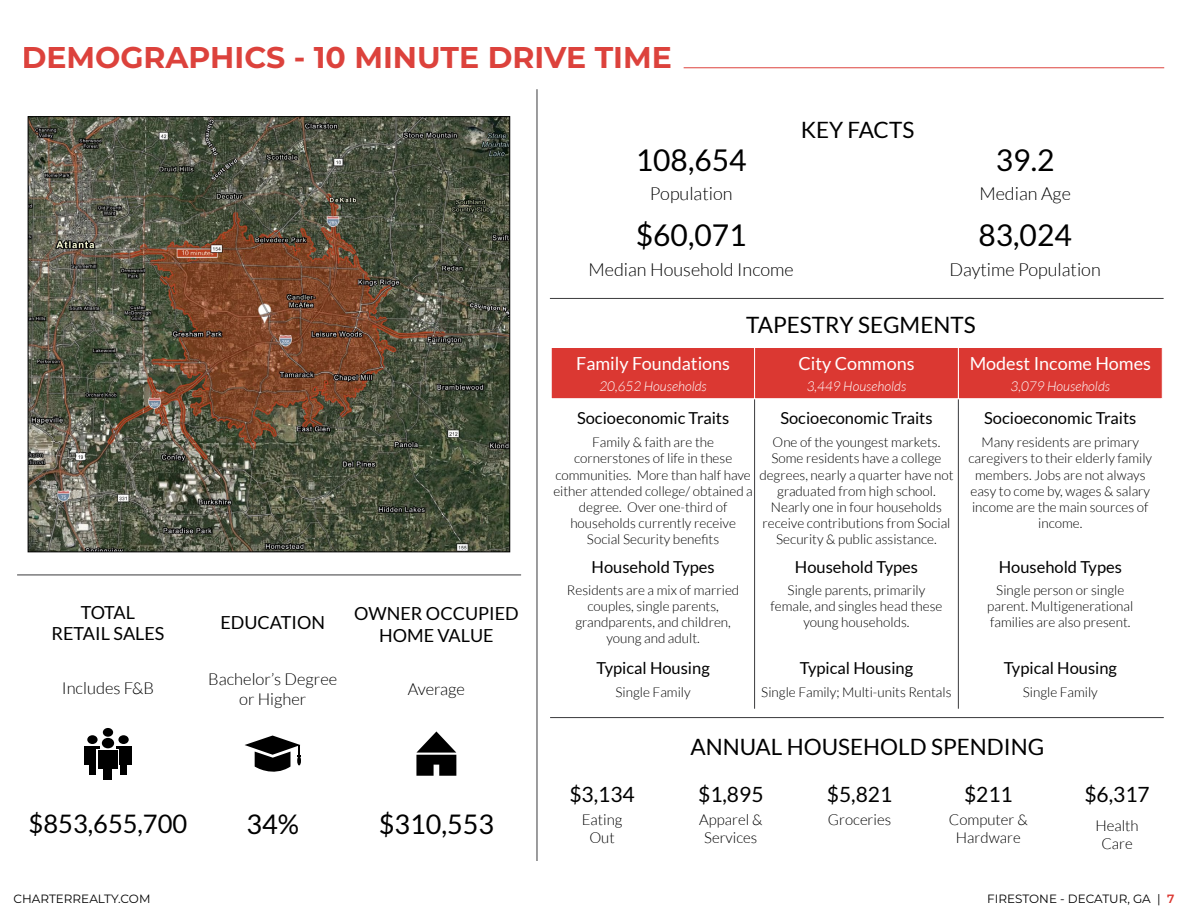
<style>
.page{position:relative;width:1188px;height:918px;background:#fff}
.page>*{position:absolute;margin:0;border:0;box-sizing:border-box;transform-origin:0 0}
.t1{font:700 30px "Montserrat";color:#db3832}
.t2{font:30px "Lato";color:#000}
.t3{font:27px "Lato";color:#000}
.t4{font:25.5px "Lato";color:#000}
.t5{font:22.5px "Lato";color:#000}
.t6{font:21px "Lato";color:#000}
.t7{font:300 18px "Lato";color:#000}
.t8{font:18px/21.6px "Lato";color:#000;text-align:center}
.t9{font:18px "Lato";color:#fff}
.t10{font:16.5px "Lato";color:#000}
.t11{font:300 16.5px/19.8px "Lato";color:#000;text-align:center}
.t12{font:300 15px/18px "Lato";color:#000;text-align:center}
.t13{font:300 13.5px/16.2px "Lato";color:#000;text-align:center}
.t14{font:italic 300 13.5px "Lato";color:#fff}
.t15{font:12px "Montserrat";color:#000}
.s1{font-weight:600;color:#db3832}
</style>
<div class="page">
<hr style="left:684px;top:67px;width:480px;height:1px;background:#db3832">
<hr style="left:550px;top:298px;width:614px;height:1px;background:#3a3a3c">
<hr style="left:537px;top:89px;width:1px;height:772px;background:#3a3a3c">
<hr style="left:550px;top:717px;width:614px;height:1px;background:#3a3a3c">
<hr style="left:17px;top:575px;width:504px;height:1px;background:#3a3a3c">
<div style="left:103px;top:728px;width:10px;height:9px;background:#000;border-radius:50%"></div>
<div style="left:118px;top:735px;width:11px;height:9px;background:#000;border-radius:50%"></div>
<div style="left:87px;top:735px;width:11px;height:9px;background:#000;border-radius:50%"></div>
<div style="left:85px;top:746px;width:15px;height:19px;background:#000"></div>
<div style="left:116px;top:746px;width:15px;height:19px;background:#000"></div>
<div style="left:89px;top:756px;width:7px;height:19px;background:#000"></div>
<div style="left:120px;top:756px;width:7px;height:19px;background:#000"></div>
<div style="left:102px;top:738px;width:12px;height:10px;background:#000;border-radius:50%"></div>
<div style="left:97px;top:749px;width:22px;height:20px;background:#fff"></div>
<div style="left:98px;top:750px;width:20px;height:19px;background:#000"></div>
<div style="left:104px;top:761px;width:8px;height:18px;background:#000"></div>
<svg style="left:245px;top:736px;width:56px;height:36px"></svg>
<svg style="left:416px;top:731px;width:40px;height:45px"></svg>
<hr style="left:754px;top:347px;width:1px;height:362px;background:#3a3a3c">
<hr style="left:958px;top:347px;width:1px;height:362px;background:#3a3a3c">
<div style="left:551px;top:347px;width:204px;height:52px;background:#db3832;border:1px solid #fff"></div>
<img style="left:30px;top:118px;width:478px;height:432px">
<div style="left:754px;top:347px;width:205px;height:52px;background:#db3832;border:1px solid #fff"></div>
<div style="left:958px;top:347px;width:204px;height:52px;background:#db3832;border:1px solid #fff"></div>
<h1 class="t1" style="left:22px;top:36px;width:652px">DEMOGRAPHICS - 10 MINUTE DRIVE TIME</h1>
<h3 class="t5" style="left:801px;top:118px;width:115px">KEY FACTS</h3>
<h1 class="t2" style="left:636px;top:143px;width:112px">108,654</h1>
<h1 class="t2" style="left:996px;top:143px;width:60px">39.2</h1>
<h3 class="t7" style="left:650px;top:184px;width:84px">Population</h3>
<h3 class="t7" style="left:979px;top:184px;width:93px">Median Age</h3>
<h1 class="t2" style="left:636px;top:218px;width:112px">$60,071</h1>
<h1 class="t2" style="left:978px;top:218px;width:95px">83,024</h1>
<h3 class="t7" style="left:589px;top:260px;width:207px">Median Household Income</h3>
<h3 class="t7" style="left:949px;top:260px;width:153px">Daytime Population</h3>
<h3 class="t5" style="left:746px;top:312px;width:231px">TAPESTRY SEGMENTS</h3>
<h3 class="t9" style="left:576px;top:354px;width:155px">Family Foundations</h3>
<p class="t14" style="left:599px;top:379px;width:109px">20,652 Households</p>
<p class="t10" style="left:577px;top:409px;width:154px">Socioeconomic Traits</p>
<p class="t13" style="left:553px;top:434px;width:201px">Family &amp; faith are the cornerstones of life in these communities. More than half have either attended college/ obtained a degree. Over one-third of households currently receive<br>Social Security benefits</p>
<h3 class="t9" style="left:798px;top:354px;width:118px">City Commons</h3>
<p class="t14" style="left:807px;top:379px;width:101px">3,449 Households</p>
<p class="t10" style="left:780px;top:409px;width:154px">Socioeconomic Traits</p>
<p class="t13" style="left:759px;top:434px;width:196px">One of the youngest markets.<br>Some residents have a college degrees, nearly a quarter have not graduated from high school.<br>Nearly one in four households receive contributions from Social<br>Security &amp; public assistance.</p>
<h3 class="t9" style="left:970px;top:354px;width:183px">Modest Income Homes</h3>
<p class="t14" style="left:1011px;top:379px;width:101px">3,079 Households</p>
<p class="t10" style="left:984px;top:409px;width:154px">Socioeconomic Traits</p>
<p class="t13" style="left:968px;top:434px;width:185px">Many residents are primary caregivers to their elderly family members. Jobs are not always easy to come by, wages &amp; salary income are the main sources of income.</p>
<h3 class="t8" style="left:52px;top:601px;width:115px">TOTAL<br>RETAIL SALES</h3>
<h3 class="t8" style="left:220px;top:612px;width:106px">EDUCATION</h3>
<h3 class="t8" style="left:354px;top:603px;width:166px">OWNER OCCUPIED<br>HOME VALUE</h3>
<p class="t10" style="left:592px;top:558px;width:125px">Household Types</p>
<p class="t13" style="left:567px;top:582px;width:174px">Residents are a mix of married couples, single parents, grandparents, and children, young and adult.</p>
<p class="t10" style="left:795px;top:558px;width:125px">Household Types</p>
<p class="t13" style="left:771px;top:582px;width:173px">Single parents, primarily female, and singles head these young households.</p>
<p class="t10" style="left:999px;top:558px;width:125px">Household Types</p>
<p class="t13" style="left:987px;top:582px;width:148px">Single person or single parent. Multigenerational families are also present.</p>
<p class="t11" style="left:62px;top:678px;width:94px">Includes F&amp;B</p>
<p class="t11" style="left:208px;top:670px;width:131px">Bachelor’s Degree or Higher</p>
<p class="t11" style="left:408px;top:680px;width:59px">Average</p>
<p class="t10" style="left:596px;top:659px;width:115px">Typical Housing</p>
<p class="t13" style="left:616px;top:684px;width:77px">Single Family</p>
<p class="t10" style="left:800px;top:659px;width:115px">Typical Housing</p>
<p class="t13" style="left:761px;top:684px;width:192px">Single Family; Multi-units Rentals</p>
<p class="t10" style="left:1004px;top:659px;width:115px">Typical Housing</p>
<p class="t13" style="left:1023px;top:684px;width:77px">Single Family</p>
<h3 class="t5" style="left:691px;top:735px;width:355px">ANNUAL HOUSEHOLD SPENDING</h3>
<h3 class="t4" style="left:29px;top:810px;width:160px">$853,655,700</h3>
<h2 class="t3" style="left:247px;top:810px;width:54px">34%</h2>
<h2 class="t3" style="left:379px;top:810px;width:117px">$310,553</h2>
<h3 class="t6" style="left:569px;top:782px;width:67px">$3,134</h3>
<h3 class="t6" style="left:698px;top:782px;width:67px">$1,895</h3>
<h3 class="t6" style="left:827px;top:782px;width:67px">$5,821</h3>
<h3 class="t6" style="left:964px;top:782px;width:50px">$211</h3>
<h3 class="t6" style="left:1084px;top:782px;width:67px">$6,317</h3>
<p class="t12" style="left:582px;top:811px;width:42px">Eating<br>Out</p>
<p class="t12" style="left:699px;top:811px;width:65px">Apparel &amp;<br>Services</p>
<p class="t12" style="left:828px;top:811px;width:65px">Groceries</p>
<p class="t12" style="left:949px;top:811px;width:80px">Computer &amp;<br>Hardware</p>
<p class="t12" style="left:1095px;top:817px;width:45px">Health<br>Care</p>
<p class="t15" style="left:14px;top:891px;width:139px">CHARTERREALTY.COM</p>
<p class="t15" style="left:987px;top:891px;width:189px">FIRESTONE - DECATUR, GA | <span class="s1">7</span></p>
</div>
